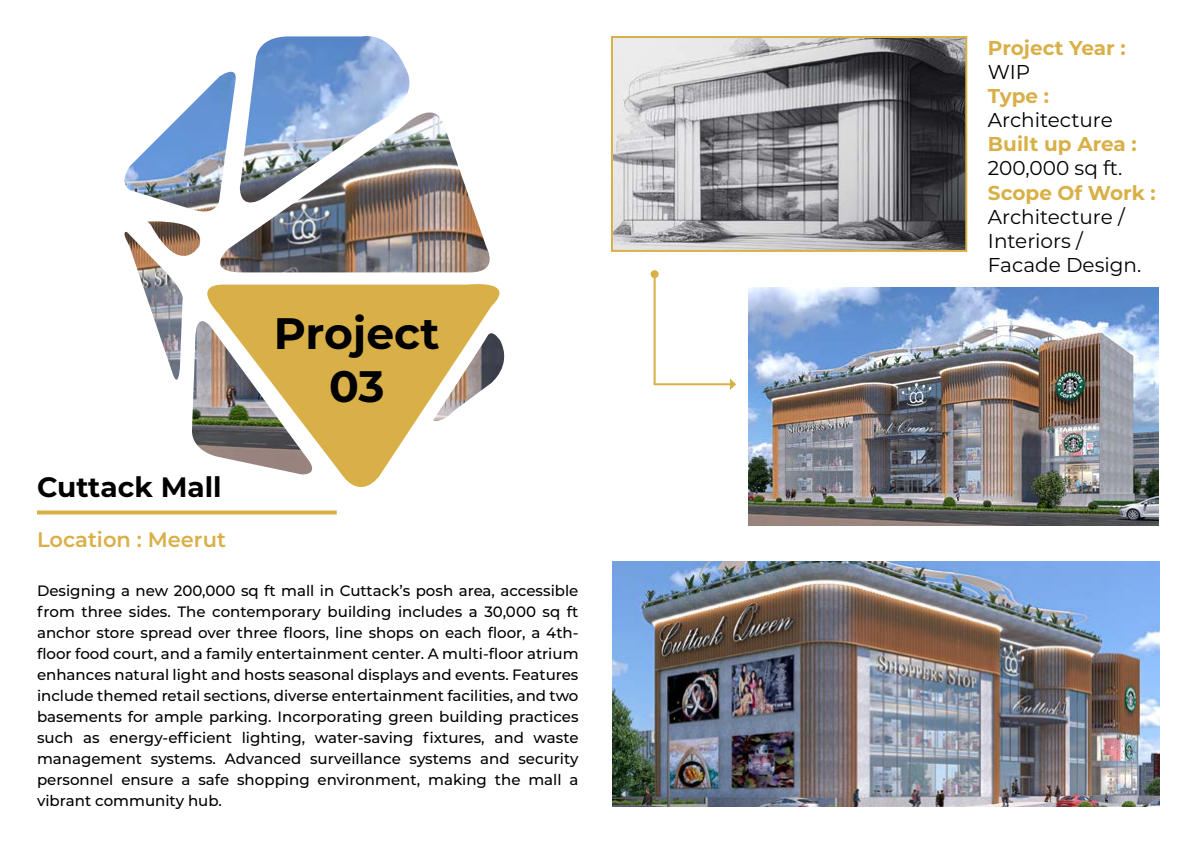
<style>
.page{position:relative;width:1196px;height:843px;background:#fff}
.page>*{position:absolute;margin:0;border:0;box-sizing:border-box;transform-origin:0 0}
.t1{font:700 44px/52.8px "Montserrat";color:#000;text-align:center}
.t2{font:700 28px "Montserrat";color:#000}
.t3{font:600 21px "Montserrat";color:#d9b048}
.t4{font:20px/24px "Montserrat";color:#000}
.t5{font:700 20px "Montserrat";color:#d9b048}
.t6{font:500 15px/21px "Montserrat";color:#000;text-align:justify}
</style>
<div class="page">
<svg style="left:300px;top:474px;width:81px;height:13px"></svg>
<img style="left:124px;top:36px;width:381px;height:438px">
<svg style="left:37px;top:510px;width:300px;height:4px"></svg>
<img style="left:614px;top:39px;width:350px;height:210px">
<div style="left:611px;top:36px;width:356px;height:216px;border:2px solid #d9b048"></div>
<img style="left:748px;top:287px;width:410px;height:238px">
<hr style="left:653px;top:274px;width:2px;height:110px;background:#d9b048">
<div style="left:650px;top:270px;width:8px;height:8px;background:#d9b048;border-radius:50%"></div>
<hr style="left:653px;top:383px;width:78px;height:2px;background:#d9b048">
<svg style="left:729px;top:378px;width:7px;height:12px"></svg>
<img style="left:612px;top:562px;width:547px;height:244px">
<h2 class="t2" style="left:37px;top:466px;width:186px">Cuttack Mall</h2>
<h3 class="t3" style="left:37px;top:525px;width:190px">Location : Meerut</h3>
<h1 class="t1" style="left:274px;top:305px;width:167px">Project<br>03</h1>
<p class="t6" style="left:37px;top:579px;width:543px">Designing a new 200,000 sq ft mall in Cuttack’s posh area, accessible from three sides. The contemporary building includes a 30,000 sq ft anchor store spread over three floors, line shops on each floor, a 4th&shy;floor food court, and a family entertainment center. A multi-floor atrium enhances natural light and hosts seasonal displays and events. Features include themed retail sections, diverse entertainment facilities, and two basements for ample parking. Incorporating green building practices such as energy-efficient lighting, water-saving fixtures, and waste management systems. Advanced surveillance systems and security personnel ensure a safe shopping environment, making the mall a vibrant community hub.</p>
<h3 class="t5" style="left:987px;top:34px;width:139px">Project Year :</h3>
<h3 class="t4" style="left:987px;top:60px;width:44px">WIP</h3>
<h3 class="t5" style="left:987px;top:82px;width:62px">Type :</h3>
<h3 class="t4" style="left:987px;top:108px;width:126px">Architecture</h3>
<h3 class="t5" style="left:987px;top:130px;width:150px">Built up Area :</h3>
<h3 class="t4" style="left:987px;top:156px;width:136px">200,000 sq ft.</h3>
<h3 class="t5" style="left:987px;top:178px;width:169px">Scope Of Work :</h3>
<h3 class="t4" style="left:987px;top:204px;width:155px">Architecture /<br>Interiors /<br>Facade Design.</h3>
</div>
